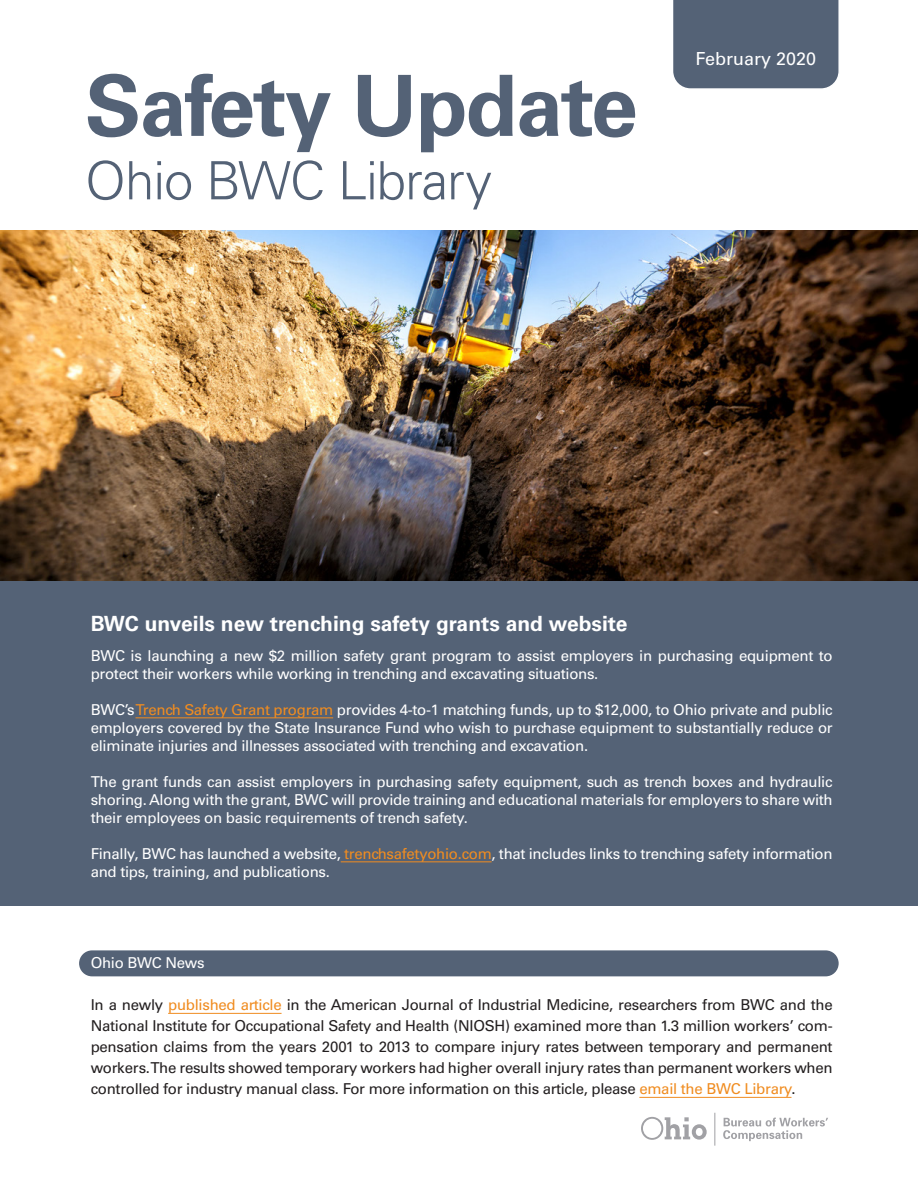
<style>
.page{position:relative;width:918px;height:1188px;background:#fff}
.page>*{position:absolute;margin:0;border:0;box-sizing:border-box;transform-origin:0 0}
.t1{font:700 84.6px "Univers LT Std";letter-spacing:-.02em;color:#546276}
.t2{font:300 52.8px "Univers LT Std";letter-spacing:-.02em;color:#546276}
.Body{font:700 21px "Univers LT Std";color:#fff}
.BULLIT{font:18px "Univers LT Std";color:#fff}
.Body-2{font:15px/18px "Univers LT Std";letter-spacing:-.02em;color:#fff}
.Body-3{font:15px/21px "Univers LT Std";letter-spacing:-.02em;color:#231f20;text-align:justify}
.s1{color:#f08c20}
</style>
<div class="page">
<img style="left:0;top:231px;width:918px;height:349px">
<svg style="left:641px;top:1117px;width:66px;height:23px"></svg>
<svg style="left:723px;top:1118px;width:105px;height:23px"></svg>
<hr style="left:714px;top:1113px;width:1px;height:33px;background:#a1a1a5">
<div style="left:673px;top:1px;width:166px;height:88px;background:#546276"></div>
<hr style="left:662px;top:0;width:184px;height:1px;background:#5a5a5d">
<div style="left:0;top:582px;width:918px;height:324px;background:#546276"></div>
<div style="left:79px;top:950px;width:760px;height:26px;background:#546276;border-radius:13px"></div>
<hr style="left:168px;top:1013px;width:114px;height:1px;background:#f08c20">
<hr style="left:639px;top:1097px;width:152px;height:1px;background:#f08c20">
<hr style="left:136px;top:717px;width:197px;height:1px;background:#f08c20">
<hr style="left:341px;top:861px;width:151px;height:1px;background:#f08c20">
<h1 class="t1" style="left:85px;top:57px;width:554px">Safety Update</h1>
<h2 class="t2" style="left:85px;top:149px;width:409px">Ohio BWC Library</h2>
<p class="BULLIT" style="left:696px;top:48px;width:122px">February 2020</p>
<p class="Body" style="left:91px;top:611px;width:538px">BWC unveils new trenching safety grants and website</p>
<p class="Body-2" style="left:91px;top:647px;width:744px">BWC is launching a new $2 million safety grant program to assist employers in purchasing equipment to protect their workers while working in trenching and excavating situations.</p>
<p class="Body-2" style="left:91px;top:701px;width:744px;text-align:justify">BWC’s <span class="s1">Trench Safety Grant program</span> provides 4-to-1 matching funds, up to $12,000, to Ohio private and public employers covered by the State Insurance Fund who wish to purchase equipment to substantially reduce or eliminate injuries and illnesses associated with trenching and excavation.</p>
<p class="Body-2" style="left:91px;top:773px;width:744px;text-align:justify">The grant funds can assist employers in purchasing safety equipment, such as trench boxes and hydraulic shoring. Along with the grant, BWC will provide training and educational materials for employers to share with their employees on basic requirements of trench safety.</p>
<p class="Body-2" style="left:91px;top:845px;width:743px">Finally, BWC has launched a website, <span class="s1">trenchsafetyohio.com</span>, that includes links to trenching safety information and tips, training, and publications.</p>
<p class="Body-2" style="left:91px;top:954px;width:115px">Ohio BWC News</p>
<p class="Body-3" style="left:91px;top:995px;width:744px">In a newly <span class="s1">published article</span> in the American Journal of Industrial Medicine, researchers from BWC and the National Institute for Occupational Safety and Health (NIOSH) examined more than 1.3 million workers’ com&shy;pensation claims from the years 2001 to 2013 to compare injury rates between temporary and permanent workers. The results showed temporary workers had higher overall injury rates than permanent workers when controlled for industry manual class. For more information on this article, please <span class="s1">email the BWC Library</span>.</p>
</div>
